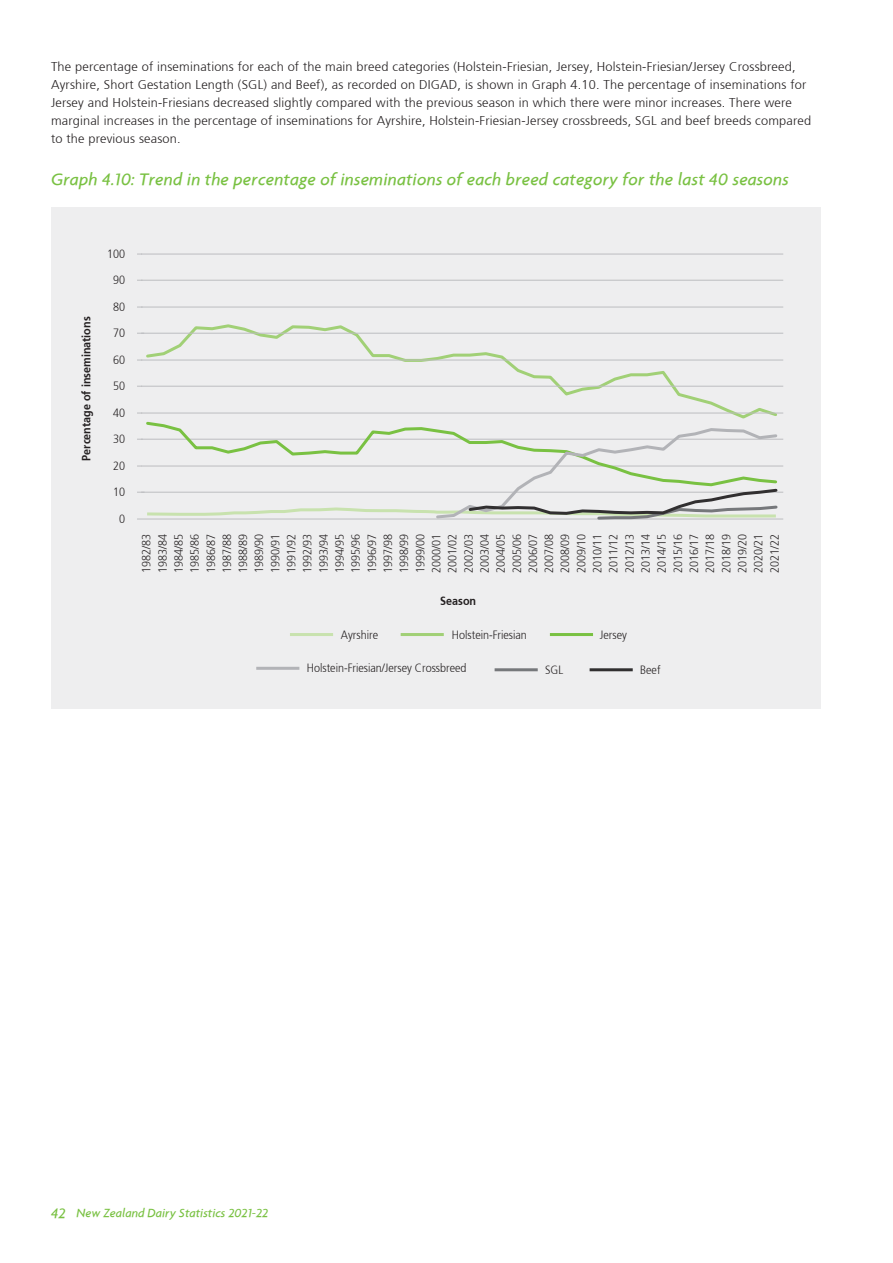
<style>
.page{position:relative;width:893px;height:1263px;background:#fff}
.page>*{position:absolute;margin:0;border:0;box-sizing:border-box;transform-origin:0 0}
.t1{font:italic 500 18px "Agenda";letter-spacing:.01em;color:#79c142}
.t2{font:300 12.75px/18px "Frutiger";letter-spacing:.015em;color:#231f20}
.t3{font:italic 500 12.75px "Agenda";color:#79c142}
.t4{font:300 12px/16px "Frutiger";color:#231f20;text-align:justify;scale:.9 1}
.t5{font:700 12px "Frutiger";color:#231f20;scale:.9 1}
.s1{font-size:15px}
</style>
<div class="page">
<div style="left:51px;top:207px;width:770px;height:502px;background:#eeeeef"></div>
<svg style="left:144px;top:324px;width:635px;height:95px"></svg>
<hr style="left:141px;top:254px;width:642px;height:1px;background:#bcbdc0">
<hr style="left:141px;top:280px;width:642px;height:1px;background:#bcbdc0">
<hr style="left:141px;top:307px;width:642px;height:1px;background:#bcbdc0">
<hr style="left:141px;top:333px;width:642px;height:1px;background:#bcbdc0">
<hr style="left:141px;top:360px;width:642px;height:1px;background:#bcbdc0">
<hr style="left:141px;top:386px;width:642px;height:1px;background:#bcbdc0">
<hr style="left:141px;top:413px;width:642px;height:1px;background:#bcbdc0">
<hr style="left:141px;top:439px;width:642px;height:1px;background:#bcbdc0">
<hr style="left:141px;top:466px;width:642px;height:1px;background:#bcbdc0">
<hr style="left:141px;top:492px;width:642px;height:1px;background:#bcbdc0">
<hr style="left:141px;top:519px;width:642px;height:1px;background:#bcbdc0">
<hr style="left:290px;top:633px;width:43px;height:3px;background:#c8e2ae">
<hr style="left:401px;top:633px;width:43px;height:3px;background:#a1d076">
<hr style="left:550px;top:633px;width:43px;height:3px;background:#79c142">
<hr style="left:256px;top:667px;width:43px;height:3px;background:#b2b3b7">
<hr style="left:495px;top:668px;width:43px;height:3px;background:#76787b">
<hr style="left:590px;top:668px;width:43px;height:3px;background:#312f30">
<svg style="left:137px;top:421px;width:642px;height:99px"></svg>
<p class="t2" style="left:51px;top:58px;width:762px">The percentage of inseminations for each of the main breed categories (Holstein-Friesian, Jersey, Holstein-Friesian/Jersey Crossbreed, Ayrshire, Short Gestation Length (SGL) and Beef), as recorded on DIGAD, is shown in Graph 4.10. The percentage of inseminations for Jersey and Holstein-Friesians decreased slightly compared with the previous season in which there were minor increases. There were marginal increases in the percentage of inseminations for Ayrshire, Holstein-Friesian-Jersey crossbreeds, SGL and beef breeds compared to the previous season.</p>
<h1 class="t1" style="left:51px;top:168px;width:739px">Graph 4.10: Trend in the percentage of inseminations of each breed category for the last 40 seasons</h1>
<p class="t5" style="left:79px;top:461px;width:162px;rotate:-90deg">Percentage of inseminations</p>
<p class="t4" style="left:107px;top:246px;width:22px">100</p>
<p class="t4" style="left:113px;top:272px;width:15px">90</p>
<p class="t4" style="left:113px;top:299px;width:15px">80</p>
<p class="t4" style="left:113px;top:325px;width:15px">70</p>
<p class="t4" style="left:113px;top:352px;width:15px">60</p>
<p class="t4" style="left:113px;top:378px;width:15px">50</p>
<p class="t4" style="left:113px;top:405px;width:15px">40</p>
<p class="t4" style="left:113px;top:431px;width:15px">30</p>
<p class="t4" style="left:113px;top:458px;width:15px">20</p>
<p class="t4" style="left:113px;top:484px;width:15px">10</p>
<p class="t4" style="left:119px;top:510px;width:8px">0</p>
<p class="t4" style="left:139px;top:573px;width:45px;rotate:-90deg">1982/83<br>1983/84<br>1984/85<br>1985/86<br>1986/87<br>1987/88<br>1988/89<br>1989/90<br>1990/91<br>1991/92<br>1992/93<br>1993/94<br>1994/95<br>1995/96<br>1996/97<br>1997/98<br>1998/99<br>1999/00<br>2000/01<br>2001/02<br>2002/03<br>2003/04<br>2004/05<br>2005/06<br>2006/07<br>2007/08<br>2008/09<br>2009/10<br>2010/11<br>2011/12<br>2012/13<br>2013/14<br>2014/15<br>2015/16<br>2016/17<br>2017/18<br>2018/19<br>2019/20<br>2020/21<br>2021/22</p>
<p class="t5" style="left:440px;top:594px;width:42px">Season</p>
<p class="t4" style="left:341px;top:627px;width:43px">Ayrshire</p>
<p class="t4" style="left:452px;top:627px;width:85px">Holstein-Friesian</p>
<p class="t4" style="left:600px;top:627px;width:31px">Jersey</p>
<p class="t4" style="left:307px;top:660px;width:179px">Holstein-Friesian/Jersey Crossbreed</p>
<p class="t4" style="left:545px;top:662px;width:21px">SGL</p>
<p class="t4" style="left:640px;top:662px;width:24px">Beef</p>
<p class="t3" style="left:51px;top:1205px;width:219px"><span class="s1">42</span> New Zealand Dairy Statistics 2021-22</p>
</div>
